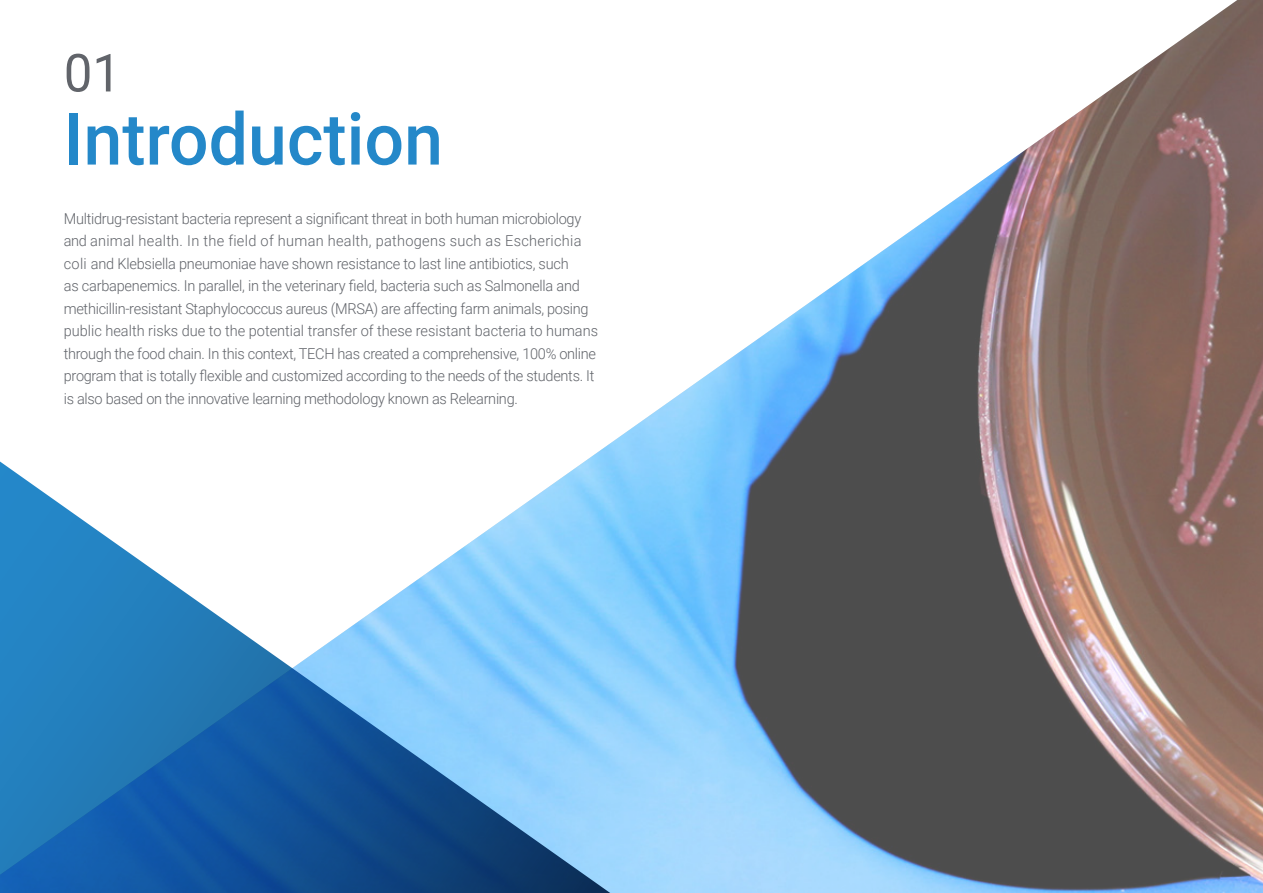
<style>
.page{position:relative;width:1263px;height:893px;background:#fff}
.page>*{position:absolute;margin:0;border:0;box-sizing:border-box;transform-origin:0 0}
.t1{font:500 72px "Roboto";color:#2488c9}
.t2{font:52.5px "Roboto";color:#61646a}
.t3{font:300 15px/22.5px "Roboto";letter-spacing:-.02em;color:#61646a}
</style>
<div class="page">
<img style="left:607px;top:0;width:656px;height:893px">
<svg style="left:0;top:446px;width:640px;height:447px"></svg>
<h2 class="t2" style="left:64px;top:36px;width:59px">01</h2>
<h1 class="t1" style="left:64px;top:89px;width:381px">Introduction</h1>
<p class="t3" style="left:64px;top:207px;width:536px">Multidrug-resistant bacteria represent a significant threat in both human microbiology and animal health. In the field of human health, pathogens such as Escherichia coli and Klebsiella pneumoniae have shown resistance to last line antibiotics, such<br>as carbapenemics. In parallel, in the veterinary field, bacteria such as Salmonella and methicillin-resistant Staphylococcus aureus (MRSA) are affecting farm animals, posing public health risks due to the potential transfer of these resistant bacteria to humans through the food chain. In this context, TECH has created a comprehensive, 100% online program that is totally flexible and customized according to the needs of the students. It is also based on the innovative learning methodology known as Relearning.</p>
</div>
